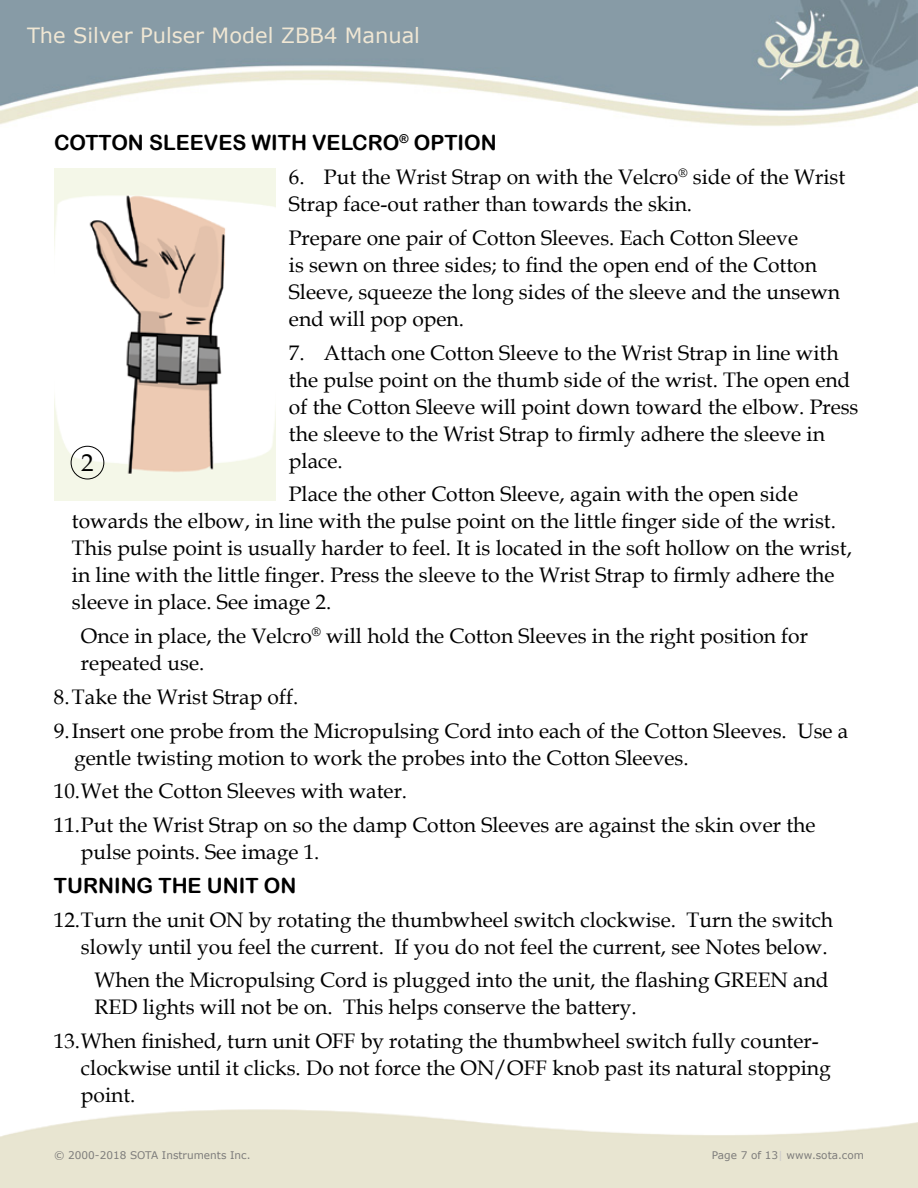
<style>
.page{position:relative;width:918px;height:1188px;background:#fff}
.page>*{position:absolute;margin:0;border:0;box-sizing:border-box;transform-origin:0 0}
.t1{font:24.6px "Book Antiqua";color:#000}
.t2{font:21px/27px "Book Antiqua";color:#000}
.t3{font:21px "Arial Rounded MT Bold";color:#000}
.t4{font:21px "Verdana";color:#f0e7d4}
.t5{font:10.5px "Verdana";color:#7d7c7b}
.s1{color:#cbcaca}
</style>
<div class="page">
<img style="left:0;top:0;width:918px;height:126px">
<img style="left:54px;top:168px;width:221px;height:333px">
<div style="left:71px;top:446px;width:33px;height:33px;border:1px solid #000;border-radius:50%"></div>
<p class="t4" style="left:27px;top:22px;width:395px">The Silver Pulser Model ZBB4 Manual</p>
<p class="t3" style="left:54px;top:130px;width:444px">COTTON SLEEVES WITH VELCRO<sup>®</sup> OPTION</p>
<p class="t2" style="left:289px;top:163px;width:558px">6. Put the Wrist Strap on with the Velcro<sup>®</sup> side of the Wrist<br>Strap face-out rather than towards the skin.</p>
<p class="t2" style="left:289px;top:224px;width:553px">Prepare one pair of Cotton Sleeves. Each Cotton Sleeve<br>is sewn on three sides; to find the open end of the Cotton Sleeve, squeeze the long sides of the sleeve and the unsewn end will pop open.</p>
<p class="t2" style="left:289px;top:338px;width:571px">7. Attach one Cotton Sleeve to the Wrist Strap in line with the pulse point on the thumb side of the wrist. The open end of the Cotton Sleeve will point down toward the elbow. Press the sleeve to the Wrist Strap to firmly adhere the sleeve in place.</p>
<p class="t2" style="left:72px;top:480px;width:781px;text-indent:217px">Place the other Cotton Sleeve, again with the open side towards the elbow, in line with the pulse point on the little finger side of the wrist.<br>This pulse point is usually harder to feel. It is located in the soft hollow on the wrist, in line with the little finger. Press the sleeve to the Wrist Strap to firmly adhere the sleeve in place. See image 2.</p>
<p class="t2" style="left:81px;top:622px;width:729px">Once in place, the Velcro<sup>®</sup> will hold the Cotton Sleeves in the right position for repeated use.</p>
<p class="t2" style="left:54px;top:679px;width:796px;line-height:33.8px">8.Take the Wrist Strap off.<br>9.Insert one probe from the Micropulsing Cord into each of the Cotton Sleeves. Use a</p>
<p class="t2" style="left:54px;top:740px;width:763px;line-height:33.8px;text-indent:20px">gentle twisting motion to work the probes into the Cotton Sleeves.<br>10.Wet the Cotton Sleeves with water.<br>11.Put the Wrist Strap on so the damp Cotton Sleeves are against the skin over the</p>
<p class="t2" style="left:81px;top:838px;width:240px">pulse points. See image 1.</p>
<p class="t3" style="left:54px;top:873px;width:244px">TURNING THE UNIT ON</p>
<p class="t2" style="left:54px;top:905px;width:781px;text-align:right">12.Turn the unit ON by rotating the thumbwheel switch clockwise. Turn the switch slowly until you feel the current. If you do not feel the current, see Notes below.</p>
<p class="t2" style="left:94px;top:966px;width:736px">When the Micropulsing Cord is plugged into the unit, the flashing GREEN and<br>RED lights will not be on. This helps conserve the battery.</p>
<p class="t2" style="left:81px;top:1027px;width:751px;text-indent:-27px">13.When finished, turn unit OFF by rotating the thumbwheel switch fully counter&shy;clockwise until it clicks. Do not force the ON/OFF knob past its natural stopping point.</p>
<p class="t1" style="left:81px;top:446px;width:14px">2</p>
<p class="t5" style="left:54px;top:1149px;width:198px">© 2000-2018 SOTA Instruments Inc.</p>
<p class="t5" style="left:712px;top:1149px;width:154px">Page 7 of 13<span class="s1">|</span> www.sota.com</p>
</div>
